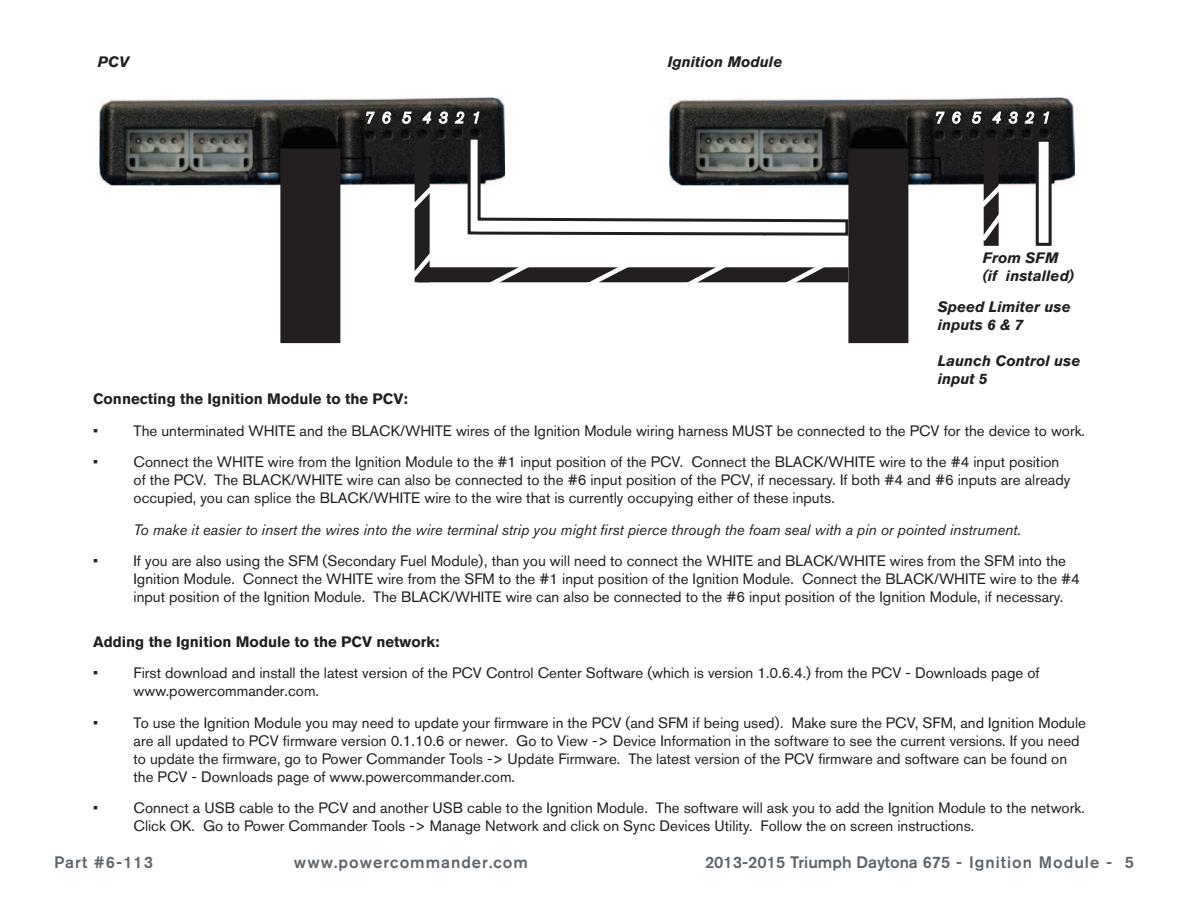
<style>
.page{position:relative;width:1188px;height:918px;background:#fff}
.page>*{position:absolute;margin:0;border:0;box-sizing:border-box;transform-origin:0 0}
.t1{font:500 16.5px "Akzidenz Grotesk BQ";color:#5e656c}
.t2{font:500 16.5px "Akzidenz Grotesk BQ";letter-spacing:.06em;color:#5e656c}
.Bodycopy{font:15px/18px "Akzidenz Grotesk BQ";color:#231f20}
.Bodycopy-2{font:italic 15px "Akzidenz Grotesk BQ";color:#231f20}
.t3{font:italic 700 15px/18px "Akzidenz Grotesk BQ";color:#231f20}
.Bodycopy-3{font:700 15px "Akzidenz Grotesk BQ";color:#231f20}
</style>
<div class="page">
<img style="left:99px;top:98px;width:406px;height:87px">
<svg style="left:365px;top:111px;width:27px;height:17px"></svg>
<svg style="left:401px;top:111px;width:12px;height:14px"></svg>
<svg style="left:421px;top:97px;width:44px;height:28px"></svg>
<svg style="left:473px;top:111px;width:7px;height:13px"></svg>
<img style="left:669px;top:98px;width:406px;height:87px">
<svg style="left:935px;top:111px;width:10px;height:13px"></svg>
<svg style="left:951px;top:111px;width:11px;height:17px"></svg>
<svg style="left:971px;top:111px;width:11px;height:14px"></svg>
<svg style="left:991px;top:97px;width:44px;height:28px"></svg>
<svg style="left:1042px;top:111px;width:8px;height:13px"></svg>
<div style="left:280px;top:149px;width:60px;height:194px;background:#231f20"></div>
<div style="left:848px;top:149px;width:60px;height:194px;background:#231f20"></div>
<div style="left:418px;top:267px;width:430px;height:15px;background:#231f20"></div>
<svg style="left:483px;top:267px;width:52px;height:16px"></svg>
<svg style="left:682px;top:267px;width:50px;height:16px"></svg>
<svg style="left:583px;top:267px;width:51px;height:16px"></svg>
<svg style="left:780px;top:267px;width:51px;height:16px"></svg>
<div style="left:415px;top:138px;width:15px;height:144px;background:#231f20"></div>
<svg style="left:466px;top:135px;width:384px;height:104px"></svg>
<svg style="left:414px;top:248px;width:25px;height:35px"></svg>
<svg style="left:405px;top:182px;width:33px;height:33px"></svg>
<div style="left:984px;top:138px;width:15px;height:108px;background:#231f20"></div>
<svg style="left:933px;top:179px;width:142px;height:67px"></svg>
<div style="left:1037px;top:140px;width:13px;height:104px;background:#fff"></div>
<div style="left:1036px;top:139px;width:16px;height:107px;border:3px solid #231f20"></div>
<p class="t3" style="left:98px;top:52px;width:33px">PCV</p>
<p class="t3" style="left:668px;top:52px;width:116px">Ignition Module</p>
<p class="t3" style="left:983px;top:249px;width:77px">From SFM</p>
<p class="t3" style="left:983px;top:267px;width:93px">(if installed)</p>
<p class="t3" style="left:938px;top:298px;width:135px">Speed Limiter use inputs 6 &amp; 7</p>
<p class="t3" style="left:938px;top:352px;width:144px">Launch Control use input 5</p>
<p class="Bodycopy-3" style="left:93px;top:390px;width:316px">Connecting the Ignition Module to the PCV:</p>
<p class="Bodycopy" style="left:93px;top:421px;width:994px">• The unterminated WHITE and the BLACK/WHITE wires of the Ignition Module wiring harness MUST be connected to the PCV for the device to work.</p>
<p class="Bodycopy" style="left:134px;top:453px;width:938px;text-indent:-40px">• Connect the WHITE wire from the Ignition Module to the #1 input position of the PCV. Connect the BLACK/WHITE wire to the #4 input position of the PCV. The BLACK/WHITE wire can also be connected to the #6 input position of the PCV, if necessary. If both #4 and #6 inputs are already occupied, you can splice the BLACK/WHITE wire to the wire that is currently occupying either of these inputs.</p>
<p class="Bodycopy-2" style="left:134px;top:521px;width:889px">To make it easier to insert the wires into the wire terminal strip you might first pierce through the foam seal with a pin or pointed instrument.</p>
<p class="Bodycopy" style="left:134px;top:552px;width:948px;text-indent:-40px">• If you are also using the SFM (Secondary Fuel Module), than you will need to connect the WHITE and BLACK/WHITE wires from the SFM into the<br>Ignition Module. Connect the WHITE wire from the SFM to the #1 input position of the Ignition Module. Connect the BLACK/WHITE wire to the #4 input position of the Ignition Module. The BLACK/WHITE wire can also be connected to the #6 input position of the Ignition Module, if necessary.</p>
<p class="Bodycopy-3" style="left:93px;top:633px;width:348px">Adding the Ignition Module to the PCV network:</p>
<p class="Bodycopy" style="left:134px;top:664px;width:907px;text-indent:-40px">• First download and install the latest version of the PCV Control Center Software (which is version 1.0.6.4.) from the PCV - Downloads page of www.powercommander.com.</p>
<p class="Bodycopy" style="left:134px;top:713px;width:954px;text-indent:-40px">• To use the Ignition Module you may need to update your firmware in the PCV (and SFM if being used). Make sure the PCV, SFM, and Ignition Module are all updated to PCV firmware version 0.1.10.6 or newer. Go to View -&gt; Device Information in the software to see the current versions. If you need to update the firmware, go to Power Commander Tools -&gt; Update Firmware. The latest version of the PCV firmware and software can be found on the PCV - Downloads page of www.powercommander.com.</p>
<p class="Bodycopy" style="left:134px;top:799px;width:953px;text-indent:-40px">• Connect a USB cable to the PCV and another USB cable to the Ignition Module. The software will ask you to add the Ignition Module to the network.<br>Click OK. Go to Power Commander Tools -&gt; Manage Network and click on Sync Devices Utility. Follow the on screen instructions.</p>
<p class="t2" style="left:54px;top:852px;width:101px">Part #6-113</p>
<p class="t2" style="left:294px;top:852px;width:236px">www.powercommander.com</p>
<p class="t1" style="left:705px;top:852px;width:430px">2013-2015 Triumph Daytona 675 - Ignition Module - 5</p>
</div>
